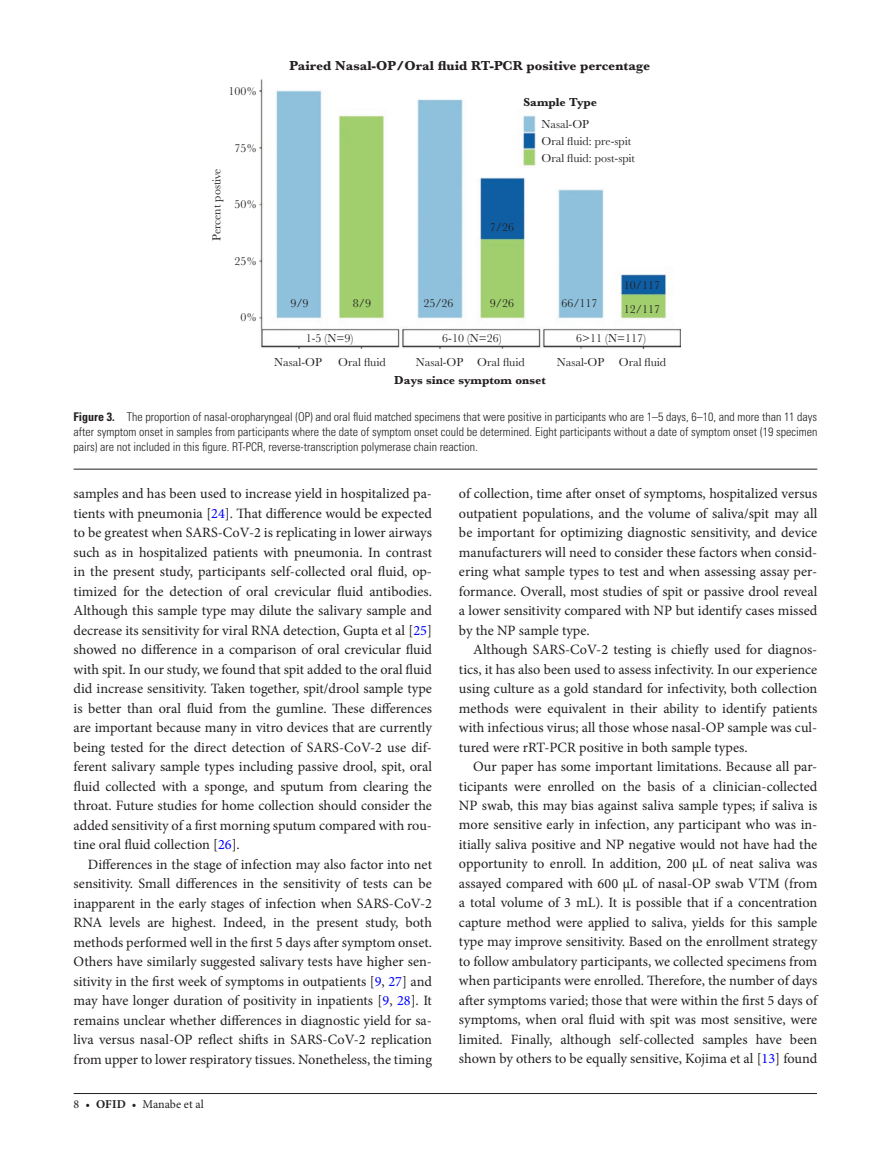
<style>
.page{position:relative;width:891px;height:1174px;background:#fff}
.page>*{position:absolute;margin:0;border:0;box-sizing:border-box;transform-origin:0 0}
.t1{font:14.25px/19.5px "Minion Pro";color:#231f20;text-align:justify}
.t2{font:700 13.5px "Baskerville MT Std";color:#231f20}
.t3{font:300 condensed 12px/15px "Univers LT Std";color:#231f20;text-align:justify}
.t4{font:12px/17px "Baskerville MT Std";color:#231f20}
.t5{font:700 12px "Baskerville MT Std";color:#231f20}
.t6{font:12px "Minion Pro";letter-spacing:-.005em;color:#231f20}
.s1{font-weight:700}
.s2{color:#00f}
</style>
<div class="page">
<hr style="left:74px;top:1093px;width:743px;height:1px;background:#231f20">
<hr style="left:74px;top:469px;width:743px;height:1px;background:#231f20">
<img style="left:259px;top:79px;width:421px;height:270px">
<p class="t4" style="left:229px;top:83px;width:30px">100%</p>
<p class="t4" style="left:208px;top:241px;width:74px;rotate:-90deg">Percent postive</p>
<p class="t4" style="left:235px;top:140px;width:24px">75%</p>
<p class="t4" style="left:235px;top:196px;width:24px">50%</p>
<p class="t4" style="left:235px;top:253px;width:24px">25%</p>
<p class="t4" style="left:241px;top:309px;width:18px">0%</p>
<p class="t2" style="left:290px;top:58px;width:362px">Paired Nasal-OP/Oral fluid RT-PCR positive percentage</p>
<p class="t5" style="left:524px;top:95px;width:75px">Sample Type</p>
<p class="t4" style="left:542px;top:116px;width:95px">Nasal-OP<br>Oral fluid: pre-spit<br>Oral fluid: post-spit</p>
<p class="t4" style="left:490px;top:218px;width:26px">7/26</p>
<p class="t4" style="left:624px;top:276px;width:38px">10/117</p>
<p class="t4" style="left:290px;top:295px;width:20px">9/9</p>
<p class="t4" style="left:306px;top:329px;width:49px">1-5 (N=9)</p>
<p class="t4" style="left:442px;top:329px;width:61px">6-10 (N=26)</p>
<p class="t4" style="left:576px;top:329px;width:71px">6&gt;11 (N=117)</p>
<p class="t4" style="left:274px;top:353px;width:49px">Nasal-OP</p>
<p class="t4" style="left:338px;top:353px;width:49px">Oral fluid</p>
<p class="t4" style="left:416px;top:353px;width:110px">Nasal-OP Oral fluid</p>
<p class="t4" style="left:557px;top:353px;width:111px">Nasal-OP Oral fluid</p>
<p class="t4" style="left:353px;top:295px;width:20px">8/9</p>
<p class="t4" style="left:423px;top:295px;width:32px">25/26</p>
<p class="t4" style="left:490px;top:295px;width:26px">9/26</p>
<p class="t4" style="left:561px;top:295px;width:38px">66/117</p>
<p class="t4" style="left:624px;top:300px;width:38px">12/117</p>
<p class="t5" style="left:394px;top:373px;width:153px">Days since symptom onset</p>
<p class="t3" style="left:74px;top:409px;width:745px"><span class="s1">Figure 3.</span> The proportion of nasal-oropharyngeal (OP) and oral fluid matched specimens that were positive in participants who are 1–5 days, 6–10, and more than 11 days after symptom onset in samples from participants where the date of symptom onset could be determined. Eight participants without a date of symptom onset (19 specimen pairs) are not included in this figure. RT-PCR, reverse-transcription polymerase chain reaction.</p>
<p class="t1" style="left:74px;top:484px;width:360px">samples and has been used to increase yield in hospitalized pa&shy;tients with pneumonia [<span class="s2">24</span>]. That difference would be expected to be greatest when SARS-CoV-2 is replicating in lower airways such as in hospitalized patients with pneumonia. In contrast in the present study, participants self-collected oral fluid, op&shy;timized for the detection of oral crevicular fluid antibodies.<br>Although this sample type may dilute the salivary sample and decrease its sensitivity for viral RNA detection, Gupta et al [<span class="s2">25</span>] showed no difference in a comparison of oral crevicular fluid with spit. In our study, we found that spit added to the oral fluid did increase sensitivity. Taken together, spit/drool sample type is better than oral fluid from the gumline. These differences are important because many in vitro devices that are currently being tested for the direct detection of SARS-CoV-2 use dif&shy;ferent salivary sample types including passive drool, spit, oral fluid collected with a sponge, and sputum from clearing the throat. Future studies for home collection should consider the added sensitivity of a first morning sputum compared with rou&shy;tine oral fluid collection [<span class="s2">26</span>].</p>
<p class="t1" style="left:74px;top:854px;width:360px;text-indent:14px">Differences in the stage of infection may also factor into net sensitivity. Small differences in the sensitivity of tests can be inapparent in the early stages of infection when SARS-CoV-2<br>RNA levels are highest. Indeed, in the present study, both methods performed well in the first 5 days after symptom onset.<br>Others have similarly suggested salivary tests have higher sen&shy;sitivity in the first week of symptoms in outpatients [<span class="s2">9</span>, <span class="s2">27</span>] and may have longer duration of positivity in inpatients [<span class="s2">9</span>, <span class="s2">28</span>]. It remains unclear whether differences in diagnostic yield for sa&shy;liva versus nasal-OP reflect shifts in SARS-CoV-2 replication from upper to lower respiratory tissues. Nonetheless, the timing</p>
<p class="t6" style="left:74px;top:1096px;width:132px">8 • <span class="s1">ofid</span> • Manabe et al</p>
<p class="t1" style="left:459px;top:484px;width:360px">of collection, time after onset of symptoms, hospitalized versus outpatient populations, and the volume of saliva/spit may all be important for optimizing diagnostic sensitivity, and device manufacturers will need to consider these factors when consid&shy;ering what sample types to test and when assessing assay per&shy;formance. Overall, most studies of spit or passive drool reveal a lower sensitivity compared with NP but identify cases missed by the NP sample type.</p>
<p class="t1" style="left:459px;top:640px;width:360px;text-indent:14px">Although SARS-CoV-2 testing is chiefly used for diagnos&shy;tics, it has also been used to assess infectivity. In our experience using culture as a gold standard for infectivity, both collection methods were equivalent in their ability to identify patients with infectious virus; all those whose nasal-OP sample was cul&shy;tured were rRT-PCR positive in both sample types.</p>
<p class="t1" style="left:459px;top:757px;width:360px;text-indent:14px">Our paper has some important limitations. Because all par&shy;ticipants were enrolled on the basis of a clinician-collected NP swab, this may bias against saliva sample types; if saliva is more sensitive early in infection, any participant who was in&shy;itially saliva positive and NP negative would not have had the opportunity to enroll. In addition, 200 µL of neat saliva was assayed compared with 600 µL of nasal-OP swab VTM (from a total volume of 3 mL). It is possible that if a concentration capture method were applied to saliva, yields for this sample type may improve sensitivity. Based on the enrollment strategy to follow ambulatory participants, we collected specimens from when participants were enrolled. Therefore, the number of days after symptoms varied; those that were within the first 5 days of symptoms, when oral fluid with spit was most sensitive, were limited. Finally, although self-collected samples have been shown by others to be equally sensitive, Kojima et al [<span class="s2">13</span>] found</p>
</div>
